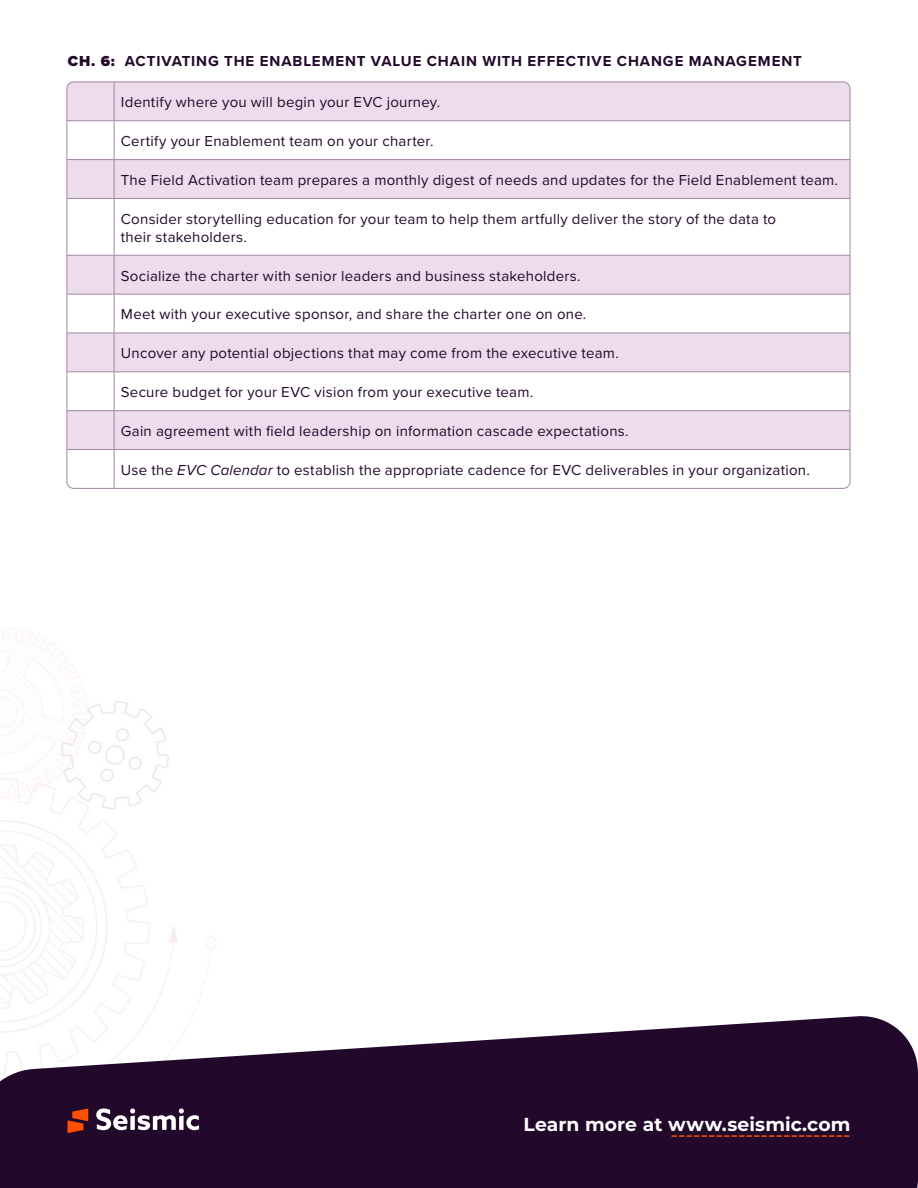
<style>
.page{position:relative;width:918px;height:1188px;background:#fff}
.page>*{position:absolute;margin:0;border:0;box-sizing:border-box;transform-origin:0 0}
.t1{font:700 18.75px "Montserrat";letter-spacing:.005em;color:#fff}
.t2{font:15px/18px "Proxima Nova";letter-spacing:.015em;color:#22092b}
.t3{font:700 15px "Proxima Nova";letter-spacing:.06em;color:#22092b}
.s1{font-weight:900}
.s2{font-style:italic}
</style>
<div class="page">
<img style="left:0;top:627px;width:216px;height:387px">
<svg style="left:0;top:1014px;width:918px;height:174px;fill:#22092b"></svg>
<svg style="left:672px;top:1135px;width:177px;height:2px"></svg>
<svg style="left:68px;top:1109px;width:20px;height:24px"></svg>
<svg style="left:96px;top:1108px;width:103px;height:22px"></svg>
<div style="left:67px;top:82px;width:783px;height:38px;background:#eddcec"></div>
<svg style="left:67px;top:121px;width:783px;height:367px"></svg>
<hr style="left:114px;top:82px;width:1px;height:38px;background:#a186a4">
<hr style="left:67px;top:120px;width:47px;height:1px;background:#a186a4">
<hr style="left:114px;top:120px;width:736px;height:1px;background:#a186a4">
<hr style="left:114px;top:121px;width:1px;height:38px;background:#a186a4">
<hr style="left:67px;top:159px;width:47px;height:1px;background:#a186a4">
<hr style="left:114px;top:159px;width:736px;height:1px;background:#a186a4">
<hr style="left:114px;top:160px;width:1px;height:38px;background:#a186a4">
<hr style="left:67px;top:198px;width:47px;height:1px;background:#a186a4">
<hr style="left:114px;top:198px;width:736px;height:1px;background:#a186a4">
<hr style="left:114px;top:199px;width:1px;height:56px;background:#a186a4">
<hr style="left:67px;top:255px;width:47px;height:1px;background:#a186a4">
<hr style="left:114px;top:255px;width:736px;height:1px;background:#a186a4">
<hr style="left:114px;top:256px;width:1px;height:38px;background:#a186a4">
<hr style="left:67px;top:294px;width:47px;height:1px;background:#a186a4">
<hr style="left:114px;top:294px;width:736px;height:1px;background:#a186a4">
<hr style="left:114px;top:295px;width:1px;height:38px;background:#a186a4">
<hr style="left:67px;top:333px;width:47px;height:1px;background:#a186a4">
<hr style="left:114px;top:333px;width:736px;height:1px;background:#a186a4">
<hr style="left:114px;top:333px;width:1px;height:38px;background:#a186a4">
<hr style="left:67px;top:371px;width:47px;height:1px;background:#a186a4">
<hr style="left:114px;top:371px;width:736px;height:1px;background:#a186a4">
<hr style="left:114px;top:372px;width:1px;height:38px;background:#a186a4">
<hr style="left:67px;top:410px;width:47px;height:1px;background:#a186a4">
<hr style="left:114px;top:410px;width:736px;height:1px;background:#a186a4">
<hr style="left:114px;top:411px;width:1px;height:38px;background:#a186a4">
<hr style="left:67px;top:449px;width:47px;height:1px;background:#a186a4">
<hr style="left:114px;top:449px;width:736px;height:1px;background:#a186a4">
<hr style="left:114px;top:450px;width:1px;height:38px;background:#a186a4">
<p class="t3" style="left:68px;top:50px;width:736px"><span class="s1">CH. 6:</span> ACTIVATING THE ENABLEMENT VALUE CHAIN WITH EFFECTIVE CHANGE MANAGEMENT</p>
<p class="t2" style="left:121px;top:93px;width:321px">Identify where you will begin your EVC journey.</p>
<p class="t2" style="left:121px;top:131px;width:314px">Certify your Enablement team on your charter.</p>
<p class="t2" style="left:121px;top:170px;width:719px">The Field Activation team prepares a monthly digest of needs and updates for the Field Enablement team.</p>
<p class="t2" style="left:121px;top:209px;width:657px">Consider storytelling education for your team to help them artfully deliver the story of the data to their stakeholders.</p>
<p class="t2" style="left:121px;top:266px;width:461px">Socialize the charter with senior leaders and business stakeholders.</p>
<p class="t2" style="left:121px;top:305px;width:467px">Meet with your executive sponsor, and share the charter one on one.</p>
<p class="t2" style="left:121px;top:344px;width:499px">Uncover any potential objections that may come from the executive team.</p>
<p class="t2" style="left:121px;top:383px;width:414px">Secure budget for your EVC vision from your executive team.</p>
<p class="t2" style="left:121px;top:421px;width:509px">Gain agreement with field leadership on information cascade expectations.</p>
<p class="t2" style="left:121px;top:460px;width:691px">Use the <span class="s2">EVC Calendar</span> to establish the appropriate cadence for EVC deliverables in your organization.</p>
<p class="t1" style="left:523px;top:1112px;width:329px">Learn more at www.seismic.com</p>
</div>
